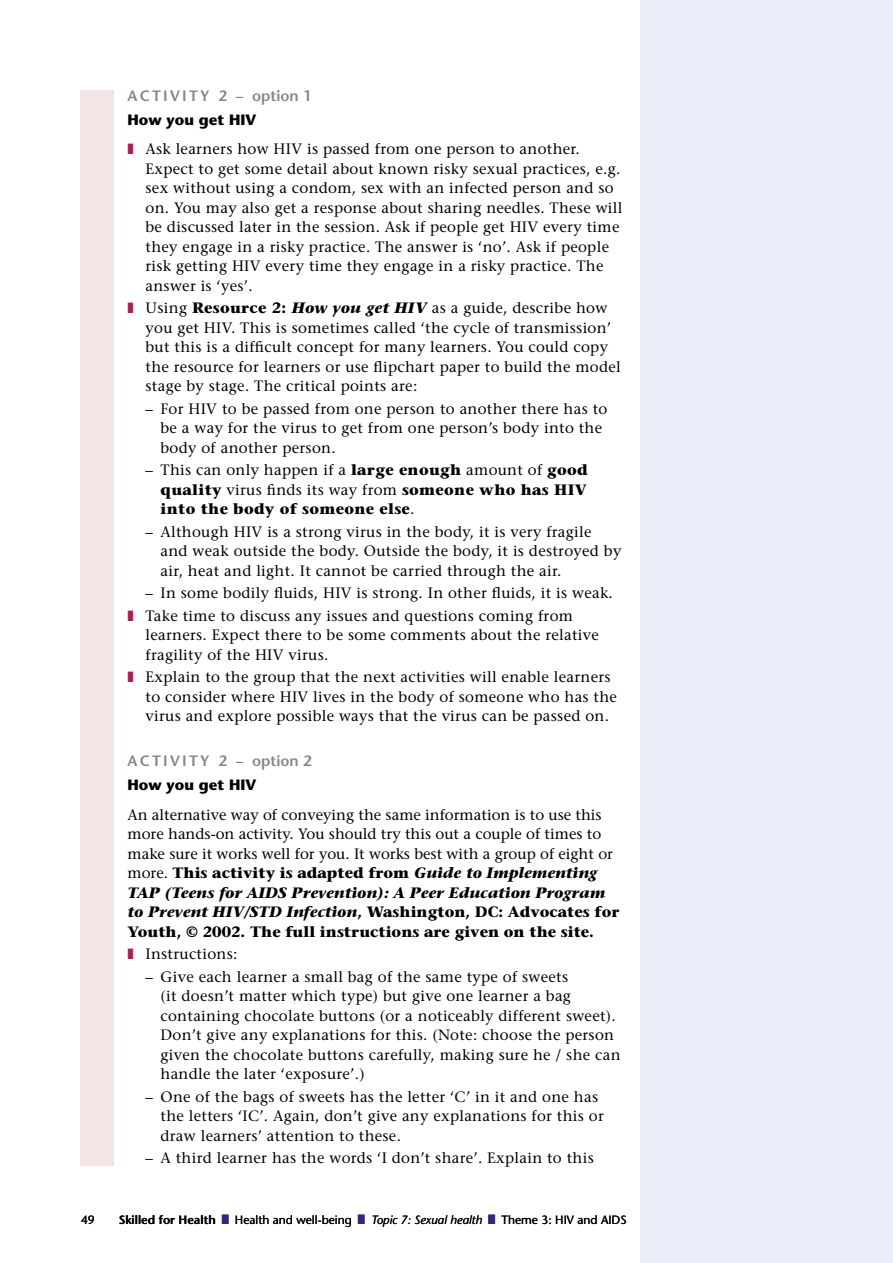
<style>
.page{position:relative;width:893px;height:1263px;background:#fff}
.page>*{position:absolute;margin:0;border:0;box-sizing:border-box;transform-origin:0 0}
.t1{font:15px/19.5px "Stone Serif";letter-spacing:.02em;color:#000}
.t2{font:15px/19.5px "Stone Serif";color:#000}
.t3{font:700 15px/19.5px "Stone Serif";letter-spacing:.02em;color:#000;text-align:justify}
.t4{font:600 15px "Stone Sans Std";letter-spacing:.075em;color:#878787}
.t5{font:700 15px "Stone Sans Std";color:#000}
.t6{font:500 12px "Stone Sans Std";color:#000}
.t7{font:italic 500 12px "Stone Sans Std";color:#000}
.t8{font:600 12px "Stone Sans Std";color:#000}
.s1{color:#a62055}
.s2{font-weight:700}
.s3{font-weight:700;font-style:italic}
.s4{font-weight:400}
.s5{color:#31287b}
</style>
<div class="page">
<div style="left:641px;top:0;width:252px;height:1263px;background:#e9eef9"></div>
<div style="left:81px;top:90px;width:33px;height:1075px;background:#f3e5e6"></div>
<p class="t4" style="left:128px;top:87px;width:11px">ACTI</p>
<p class="t4" style="left:170px;top:87px;width:143px">VIT Y 2 – option 1</p>
<p class="t5" style="left:128px;top:111px;width:130px">How you get HIV</p>
<p class="t1" style="left:146px;top:139px;width:478px;text-indent:-18px"><span class="s1">❚</span> Ask learners how HIV is passed from one person to another.<br>Expect to get some detail about known risky sexual practices, e.g. sex without using a condom, sex with an infected person and so on. You may also get a response about sharing needles. These will be discussed later in the session. Ask if people get HIV every time they engage in a risky practice. The answer is ‘no’. Ask if people risk getting HIV every time they engage in a risky practice. The answer is ‘yes’.</p>
<p class="t1" style="left:146px;top:298px;width:477px;text-indent:-18px"><span class="s1">❚</span> Using <span class="s2">Resource 2:</span> <span class="s3">How you get HIV</span> as a guide, describe how you get HIV. This is sometimes called ‘the cycle of transmission’ but this is a difficult concept for many learners. You could copy the resource for learners or use flipchart paper to build the model stage by stage. The critical points are:</p>
<p class="t1" style="left:161px;top:399px;width:448px;text-indent:-15px">– For HIV to be passed from one person to another there has to be a way for the virus to get from one person’s body into the body of another person.</p>
<p class="t3" style="left:161px;top:460px;width:429px;text-indent:-15px"><span class="s4">– This can only happen if a</span> large enough <span class="s4">amount of</span> good quality <span class="s4">virus finds its way from</span> someone who has HIV into the body of someone else<span class="s4">.</span></p>
<p class="t1" style="left:161px;top:522px;width:462px;text-indent:-15px">– Although HIV is a strong virus in the body, it is very fragile and weak outside the body. Outside the body, it is destroyed by air, heat and light. It cannot be carried through the air.</p>
<p class="t1" style="left:128px;top:582px;width:487px;line-height:22.5px;text-indent:18px">– In some bodily fluids, HIV is strong. In other fluids, it is weak. <span class="s1">❚</span> Take time to discuss any issues and questions coming from</p>
<p class="t1" style="left:146px;top:625px;width:455px">learners. Expect there to be some comments about the relative fragility of the HIV virus.</p>
<p class="t1" style="left:146px;top:667px;width:473px;text-indent:-18px"><span class="s1">❚</span> Explain to the group that the next activities will enable learners to consider where HIV lives in the body of someone who has the virus and explore possible ways that the virus can be passed on.</p>
<p class="t4" style="left:128px;top:752px;width:11px">ACTI</p>
<p class="t4" style="left:170px;top:752px;width:143px">VIT Y 2 – option 2</p>
<p class="t5" style="left:128px;top:776px;width:130px">How you get HIV</p>
<p class="t2" style="left:128px;top:805px;width:493px">An alternative way of conveying the same information is to use this more hands-on activity. You should try this out a couple of times to make sure it works well for you. It works best with a group of eight or more. <span class="s2">This activity is adapted from</span> <span class="s3">Guide to Implementing TAP (Teens for AIDS Prevention): A Peer Education Program to Prevent HIV/STD Infection</span><span class="s2">, Washington, DC: Advocates for Youth, © 2002. The full instructions are given on the site.</span></p>
<p class="t1" style="left:128px;top:944px;width:111px"><span class="s1">❚</span> Instructions:</p>
<p class="t1" style="left:161px;top:967px;width:461px;text-indent:-15px">– Give each learner a small bag of the same type of sweets<br>(it doesn’t matter which type) but give one learner a bag containing chocolate buttons (or a noticeably different sweet).<br>Don’t give any explanations for this. (Note: choose the person given the chocolate buttons carefully, making sure he / she can handle the later ‘exposure’.)</p>
<p class="t1" style="left:161px;top:1087px;width:445px;text-indent:-15px">– One of the bags of sweets has the letter ‘C’ in it and one has the letters ‘IC’. Again, don’t give any explanations for this or draw learners’ attention to these.</p>
<p class="t1" style="left:146px;top:1148px;width:450px">– A third learner has the words ‘I don’t share’. Explain to this</p>
<p class="t6" style="left:81px;top:1212px;width:15px">49</p>
<p class="t8" style="left:119px;top:1212px;width:112px">Skilled for Health <span class="s5">■</span></p>
<p class="t6" style="left:235px;top:1212px;width:132px">Health and well-being <span class="s5">■</span></p>
<p class="t7" style="left:371px;top:1212px;width:126px">Topic 7: Sexual health <span class="s5">■</span></p>
<p class="t6" style="left:501px;top:1212px;width:127px">Theme 3: HIV and AIDS</p>
</div>
